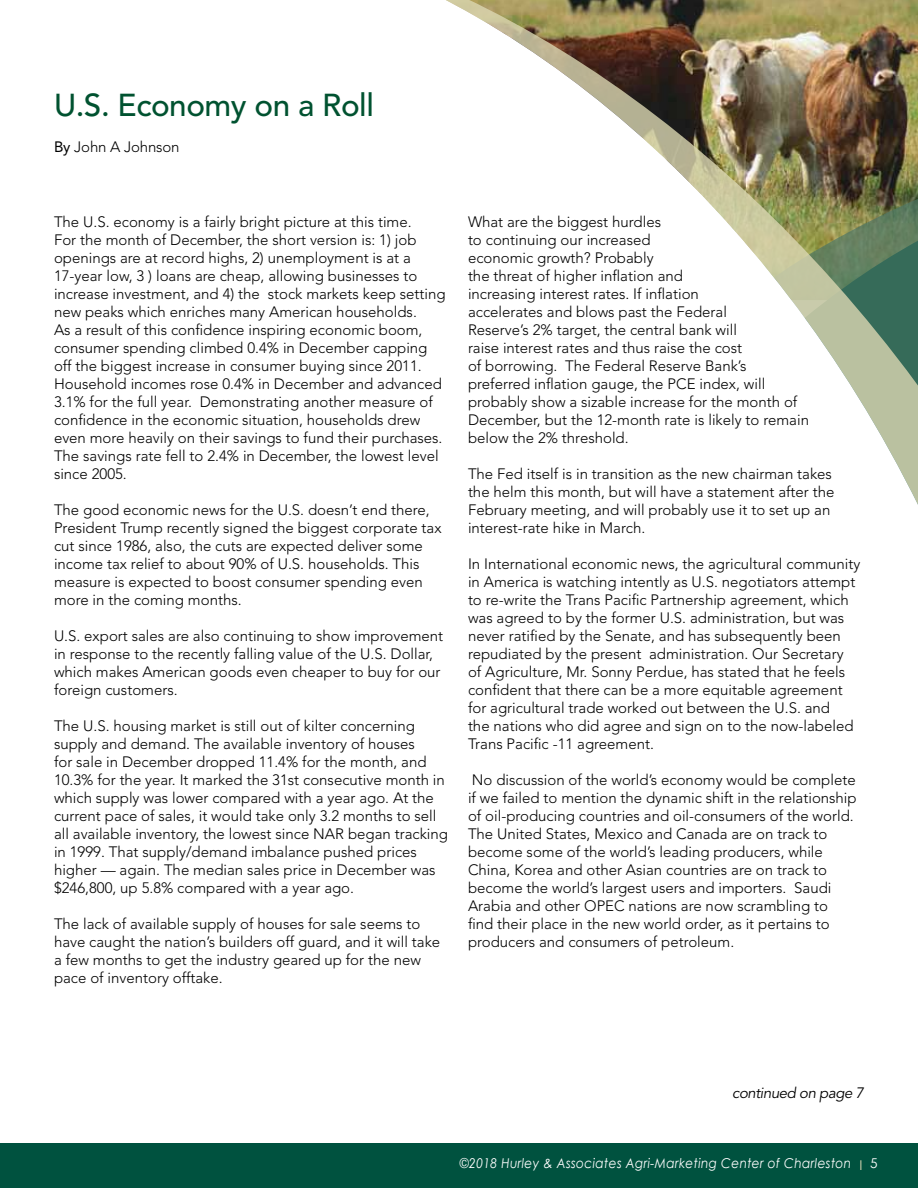
<style>
.page{position:relative;width:918px;height:1188px;background:#fff}
.page>*{position:absolute;margin:0;border:0;box-sizing:border-box;transform-origin:0 0}
.t1{font:500 31.5px "Avenir";letter-spacing:-.015em;color:#005230}
.t2{font:300 15px/18px "Avenir";color:#000}
.t3{font:italic 15px "Avenir";letter-spacing:-.03em;color:#000}
.t4{font:italic 13.5px "Century Gothic";letter-spacing:.03em;color:#fff;scale:.9 1}
.s1{font-weight:400}
.s2{font-style:normal;color:#dbd7b2}
.s3{font-style:normal}
</style>
<div class="page">
<svg style="left:446px;top:0;width:472px;height:505px"></svg>
<div style="left:0;top:1144px;width:918px;height:44px;background:#00523f"></div>
<h1 class="t1" style="left:54px;top:87px;width:321px">U.S. Economy on a Roll</h1>
<p class="t2" style="left:54px;top:138px;width:127px"><span class="s1">By</span> John A Johnson</p>
<p class="t2" style="left:54px;top:213px;width:393px">The U.S. economy is a fairly bright picture at this time.<br>For the month of December, the short version is: 1) job openings are at record highs, 2) unemployment is at a 17-year low, 3 ) loans are cheap, allowing businesses to increase investment, and 4) the stock markets keep setting new peaks which enriches many American households.<br>As a result of this confidence inspiring economic boom, consumer spending climbed 0.4% in December capping off the biggest increase in consumer buying since 2011.<br>Household incomes rose 0.4% in December and advanced 3.1% for the full year. Demonstrating another measure of confidence in the economic situation, households drew even more heavily on their savings to fund their purchases.<br>The savings rate fell to 2.4% in December, the lowest level since 2005.</p>
<p class="t2" style="left:54px;top:501px;width:389px">The good economic news for the U.S. doesn’t end there, President Trump recently signed the biggest corporate tax cut since 1986, also, the cuts are expected deliver some income tax relief to about 90% of U.S. households. This measure is expected to boost consumer spending even more in the coming months.</p>
<p class="t2" style="left:54px;top:627px;width:391px">U.S. export sales are also continuing to show improvement in response to the recently falling value of the U.S. Dollar, which makes American goods even cheaper to buy for our foreign customers.</p>
<p class="t2" style="left:54px;top:717px;width:396px">The U.S. housing market is still out of kilter concerning supply and demand. The available inventory of houses<br>for sale in December dropped 11.4% for the month, and 10.3% for the year. It marked the 31st consecutive month in which supply was lower compared with a year ago. At the current pace of sales, it would take only 3.2 months to sell all available inventory, the lowest since NAR began tracking in 1999. That supply/demand imbalance pushed prices higher — again. The median sales price in December was $246,800, up 5.8% compared with a year ago.</p>
<p class="t2" style="left:54px;top:915px;width:388px">The lack of available supply of houses for sale seems to have caught the nation’s builders off guard, and it will take a few months to get the industry geared up for the new pace of inventory offtake.</p>
<p class="t2" style="left:468px;top:213px;width:343px">What are the biggest hurdles<br>to continuing our increased<br>economic growth? Probably<br>the threat of higher inflation and<br>increasing interest rates. If inflation<br>accelerates and blows past the Federal<br>Reserve’s 2% target, the central bank will<br>raise interest rates and thus raise the cost<br>of borrowing. The Federal Reserve Bank’s preferred inflation gauge, the PCE index, will probably show a sizable increase for the month of December, but the 12-month rate is likely to remain below the 2% threshold.</p>
<p class="t2" style="left:468px;top:465px;width:368px">The Fed itself is in transition as the new chairman takes the helm this month, but will have a statement after the February meeting, and will probably use it to set up an interest-rate hike in March.</p>
<p class="t2" style="left:468px;top:555px;width:394px">In International economic news, the agricultural community in America is watching intently as U.S. negotiators attempt to re-write the Trans Pacific Partnership agreement, which was agreed to by the former U.S. administration, but was never ratified by the Senate, and has subsequently been repudiated by the present administration. Our Secretary of Agriculture, Mr. Sonny Perdue, has stated that he feels confident that there can be a more equitable agreement for agricultural trade worked out between the U.S. and<br>the nations who did agree and sign on to the now-labeled Trans Pacific -11 agreement.</p>
<p class="t2" style="left:468px;top:771px;width:390px">No discussion of the world’s economy would be complete if we failed to mention the dynamic shift in the relationship of oil-producing countries and oil-consumers of the world.<br>The United States, Mexico and Canada are on track to become some of the world’s leading producers, while China, Korea and other Asian countries are on track to become the world’s largest users and importers. Saudi Arabia and other OPEC nations are now scrambling to find their place in the new world order, as it pertains to producers and consumers of petroleum.</p>
<p class="t3" style="left:732px;top:1084px;width:133px">continued on page 7</p>
<p class="t4" style="left:460px;top:1155px;width:466px">©2018 Hurley &amp; Associates Agri-Marketing Center of Charleston <span class="s2">I</span> <span class="s3">5</span></p>
</div>
